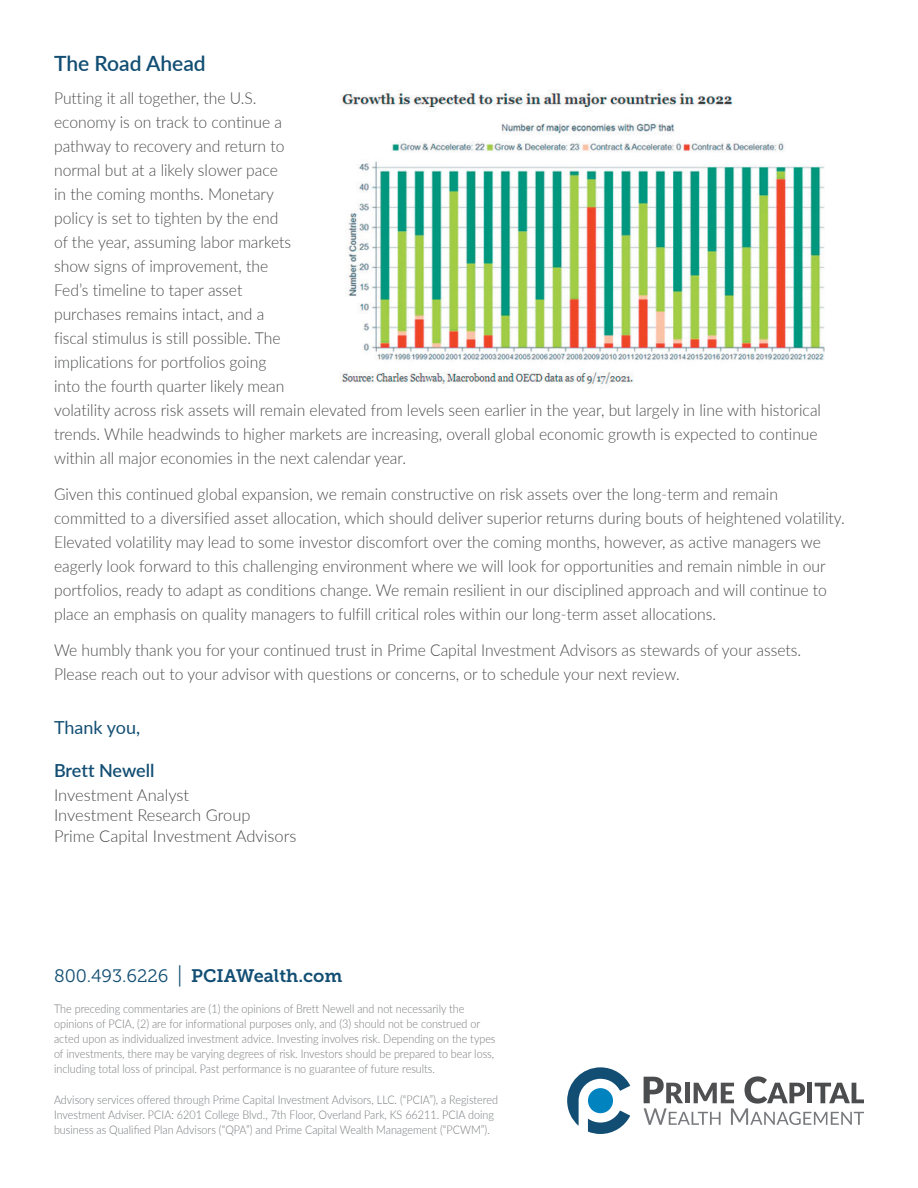
<style>
.page{position:relative;width:918px;height:1188px;background:#fff}
.page>*{position:absolute;margin:0;border:0;box-sizing:border-box;transform-origin:0 0}
.t1{font:600 21px "Lato";color:#124e73}
.t2{font:18px "Museo Slab 700";color:#124e73}
.t3{font:600 18px "Lato";letter-spacing:-.005em;color:#124e73}
.t4{font:18px "Lato";color:#124e73}
.t5{font:300 16.5px/24px "Lato";color:#4b4c4d;scale:.95 1}
.t6{font:300 16.5px/19.8px "Lato";color:#4b4c4d}
.t7{font:300 12px/15px "Lato";color:#76787b;scale:.9 1}
.s1{font-family:"Museo Slab 300"}
.s2{font-family:"Museo Slab 300";font-size:22.5px}
</style>
<div class="page">
<img style="left:340px;top:89px;width:485px;height:296px">
<svg style="left:567px;top:1067px;width:63px;height:67px"></svg>
<svg style="left:644px;top:1076px;width:220px;height:49px"></svg>
<p class="t1" style="left:54px;top:48px;width:153px">The Road Ahead</p>
<p class="t5" style="left:54px;top:85px;width:809px">Putting it all together, the U.S.<br>economy is on track to continue a<br>pathway to recovery and return to<br>normal but at a likely slower pace<br>in the coming months. Monetary<br>policy is set to tighten by the end<br>of the year, assuming labor markets<br>show signs of improvement, the<br>Fed’s timeline to taper asset<br>purchases remains intact, and a<br>fiscal stimulus is still possible. The<br>implications for portfolios going<br>into the fourth quarter likely mean<br>volatility across risk assets will remain elevated from levels seen earlier in the year, but largely in line with historical trends. While headwinds to higher markets are increasing, overall global economic growth is expected to continue within all major economies in the next calendar year.</p>
<p class="t5" style="left:54px;top:481px;width:834px">Given this continued global expansion, we remain constructive on risk assets over the long-term and remain committed to a diversified asset allocation, which should deliver superior returns during bouts of heightened volatility.<br>Elevated volatility may lead to some investor discomfort over the coming months, however, as active managers we eagerly look forward to this challenging environment where we will look for opportunities and remain nimble in our portfolios, ready to adapt as conditions change. We remain resilient in our disciplined approach and will continue to place an emphasis on quality managers to fulfill critical roles within our long-term asset allocations.</p>
<p class="t5" style="left:54px;top:638px;width:788px">We humbly thank you for your continued trust in Prime Capital Investment Advisors as stewards of your assets.<br>Please reach out to your advisor with questions or concerns, or to schedule your next review.</p>
<p class="t4" style="left:54px;top:714px;width:88px">Thank you,</p>
<p class="t3" style="left:54px;top:757px;width:102px">Brett Newell</p>
<p class="t6" style="left:54px;top:784px;width:198px">Investment Analyst<br>Investment Research Group</p>
<p class="t6" style="left:54px;top:826px;width:244px">Prime Capital Investment Advisors</p>
<p class="t2" style="left:54px;top:965px;width:290px"><span class="s1">800.493.6226</span> <span class="s2">|</span> PCIAWealth.com</p>
<p class="t7" style="left:54px;top:1001px;width:492px">The preceding commentaries are (1) the opinions of Brett Newell and not necessarily the opinions of PCIA, (2) are for informational purposes only, and (3) should not be construed or acted upon as individualized investment advice. Investing involves risk. Depending on the types of investments, there may be varying degrees of risk. Investors should be prepared to bear loss, including total loss of principal. Past performance is no guarantee of future results.</p>
<p class="t7" style="left:54px;top:1092px;width:495px">Advisory services offered through Prime Capital Investment Advisors, LLC. (“PCIA”), a Registered<br>Investment Adviser. PCIA: 6201 College Blvd., 7th Floor, Overland Park, KS 66211. PCIA doing business as Qualified Plan Advisors (“QPA”) and Prime Capital Wealth Management (“PCWM”).</p>
</div>
